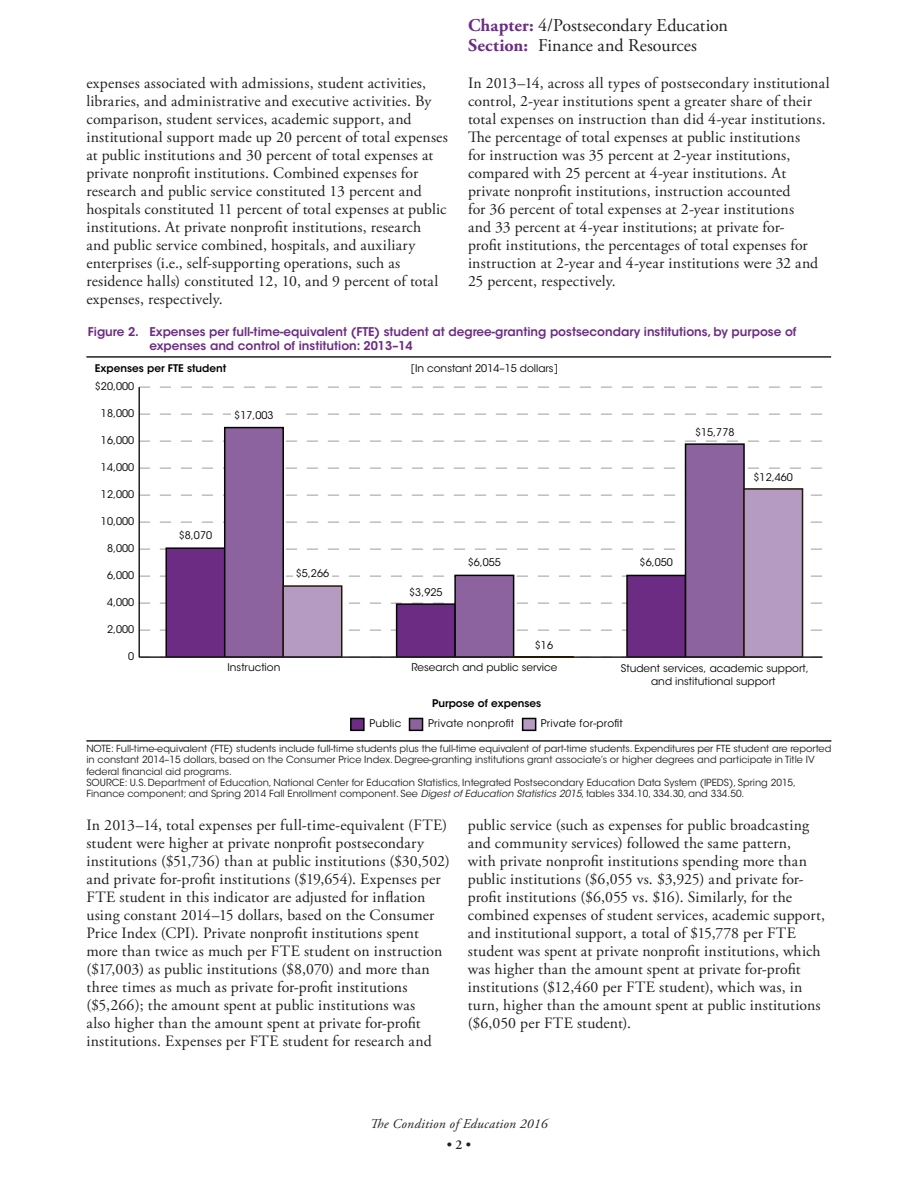
<style>
.page{position:relative;width:918px;height:1188px;background:#fff}
.page>*{position:absolute;margin:0;border:0;box-sizing:border-box;transform-origin:0 0}
.t1{font:18px/20.2px "Adobe Garamond Pro";color:#231f20}
.t2{font:15.75px/18px "Adobe Garamond Pro";letter-spacing:.01em;color:#231f20}
.t3{font:italic 13.5px "Adobe Garamond Pro";letter-spacing:.02em;color:#231f20}
.t4{font:600 13.5px "Adobe Garamond Pro";color:#231f20}
.t5{font:600 12px/14.4px "ITC Avant Garde Std";color:#6d2c84}
.t6{font:10.5px/12.6px "ITC Avant Garde Std";color:#040503;text-align:center}
.t7{font:600 10.5px "ITC Avant Garde Std";color:#040503}
.t8{font:10.5px "ITC Avant Garde Std";letter-spacing:.02em;color:#040503}
.t9{font:9.75px/11.2px "ITC Avant Garde Std";color:#231f20}
.s1{font-weight:700;color:#6d2c84}
.s2{font-style:italic}
</style>
<div class="page">
<hr style="left:86px;top:356px;width:745px;height:2px;background:#231f20">
<svg style="left:140px;top:387px;width:682px;height:1px"></svg>
<svg style="left:140px;top:414px;width:682px;height:1px"></svg>
<svg style="left:140px;top:441px;width:682px;height:1px"></svg>
<svg style="left:140px;top:468px;width:682px;height:1px"></svg>
<svg style="left:140px;top:495px;width:682px;height:1px"></svg>
<svg style="left:140px;top:522px;width:682px;height:1px"></svg>
<svg style="left:140px;top:549px;width:682px;height:1px"></svg>
<svg style="left:140px;top:576px;width:682px;height:1px"></svg>
<svg style="left:140px;top:603px;width:682px;height:1px"></svg>
<svg style="left:140px;top:630px;width:682px;height:1px"></svg>
<div style="left:165px;top:547px;width:60px;height:111px;background:#6d2c84;border:2px solid #040503"></div>
<div style="left:224px;top:427px;width:60px;height:231px;background:#8d639f;border:2px solid #040503"></div>
<div style="left:282px;top:585px;width:60px;height:73px;background:#b59ac2;border:2px solid #251a05"></div>
<div style="left:396px;top:603px;width:60px;height:55px;background:#6d2c84;border:2px solid #040503"></div>
<div style="left:454px;top:575px;width:60px;height:83px;background:#8d639f;border:2px solid #040503"></div>
<div style="left:626px;top:575px;width:60px;height:83px;background:#6d2c84;border:2px solid #040503"></div>
<div style="left:685px;top:443px;width:60px;height:215px;background:#8d639f;border:2px solid #040503"></div>
<div style="left:743px;top:488px;width:60px;height:170px;background:#b59ac2;border:2px solid #251a05"></div>
<hr style="left:138px;top:387px;width:2px;height:270px;background:#231f20">
<hr style="left:139px;top:656px;width:683px;height:2px;background:#231f20">
<div style="left:293px;top:567px;width:38px;height:15px;background:#fff"></div>
<div style="left:231px;top:407px;width:46px;height:14px;background:#fff"></div>
<div style="left:514px;top:656px;width:60px;height:2px;border:2px solid #251a05"></div>
<div style="left:351px;top:718px;width:13px;height:12px;background:#6d2c84"></div>
<div style="left:350px;top:718px;width:15px;height:13px;border:2px solid #040503"></div>
<div style="left:410px;top:718px;width:13px;height:12px;background:#8d639f"></div>
<div style="left:409px;top:718px;width:14px;height:13px;border:2px solid #040503"></div>
<div style="left:523px;top:718px;width:13px;height:12px;background:#b59ac2"></div>
<div style="left:522px;top:718px;width:14px;height:13px;border:2px solid #040503"></div>
<hr style="left:86px;top:740px;width:745px;height:2px;background:#231f20">
<p class="t1" style="left:468px;top:16px;width:261px"><span class="s1">Chapter:</span> 4/Postsecondary Education<br><span class="s1">Section:</span> Finance and Resources</p>
<p class="t2" style="left:86px;top:75px;width:363px">expenses associated with admissions, student activities, libraries, and administrative and executive activities. By comparison, student services, academic support, and institutional support made up 20 percent of total expenses at public institutions and 30 percent of total expenses at private nonprofit institutions. Combined expenses for research and public service constituted 13 percent and hospitals constituted 11 percent of total expenses at public institutions. At private nonprofit institutions, research and public service combined, hospitals, and auxiliary enterprises (i.e., self-supporting operations, such as residence halls) constituted 12, 10, and 9 percent of total expenses, respectively.</p>
<p class="t2" style="left:468px;top:75px;width:363px">In 2013–14, across all types of postsecondary institutional control, 2-year institutions spent a greater share of their total expenses on instruction than did 4-year institutions.<br>The percentage of total expenses at public institutions<br>for instruction was 35 percent at 2-year institutions, compared with 25 percent at 4-year institutions. At private nonprofit institutions, instruction accounted<br>for 36 percent of total expenses at 2-year institutions<br>and 33 percent at 4-year institutions; at private for-<br>profit institutions, the percentages of total expenses for instruction at 2-year and 4-year institutions were 32 and 25 percent, respectively.</p>
<p class="t5" style="left:149px;top:324px;width:649px;text-indent:-62px">Figure 2. Expenses per full-time-equivalent (FTE) student at degree-granting postsecondary institutions, by purpose of expenses and control of institution: 2013–14</p>
<p class="t7" style="left:95px;top:362px;width:133px">Expenses per FTE student</p>
<p class="t6" style="left:410px;top:362px;width:149px">[In constant 2014–15 dollars]</p>
<p class="t6" style="left:95px;top:380px;width:41px">$20,000</p>
<p class="t6" style="left:101px;top:407px;width:35px">18,000</p>
<p class="t6" style="left:101px;top:434px;width:35px">16,000</p>
<p class="t6" style="left:101px;top:461px;width:35px">14,000</p>
<p class="t6" style="left:101px;top:488px;width:35px">12,000</p>
<p class="t6" style="left:101px;top:515px;width:35px">10,000</p>
<p class="t6" style="left:107px;top:542px;width:29px">8,000</p>
<p class="t6" style="left:107px;top:569px;width:29px">6,000</p>
<p class="t6" style="left:107px;top:596px;width:29px">4,000</p>
<p class="t6" style="left:107px;top:623px;width:29px">2,000</p>
<p class="t6" style="left:128px;top:650px;width:8px">0</p>
<p class="t6" style="left:234px;top:409px;width:41px">$17,003</p>
<p class="t6" style="left:695px;top:426px;width:41px">$15,778</p>
<p class="t6" style="left:754px;top:471px;width:41px">$12,460</p>
<p class="t6" style="left:179px;top:529px;width:35px">$8,070</p>
<p class="t6" style="left:296px;top:567px;width:35px">$5,266</p>
<p class="t6" style="left:409px;top:586px;width:35px">$3,925</p>
<p class="t6" style="left:468px;top:556px;width:35px">$6,055</p>
<p class="t6" style="left:640px;top:556px;width:35px">$6,050</p>
<p class="t6" style="left:535px;top:639px;width:20px">$16</p>
<p class="t6" style="left:228px;top:661px;width:54px">Instruction</p>
<p class="t6" style="left:411px;top:661px;width:147px">Research and public service</p>
<p class="t6" style="left:621px;top:662px;width:189px">Student services, academic support, and institutional support</p>
<p class="t7" style="left:432px;top:696px;width:111px">Purpose of expenses</p>
<p class="t9" style="left:86px;top:743px;width:746px">NOTE: Full-time-equivalent (FTE) students include full-time students plus the full-time equivalent of part-time students. Expenditures per FTE student are reported in constant 2014–15 dollars, based on the Consumer Price Index. Degree-granting institutions grant associate’s or higher degrees and participate in Title IV federal financial aid programs.<br>SOURCE: U.S. Department of Education, National Center for Education Statistics, Integrated Postsecondary Education Data System (IPEDS), Spring 2015, Finance component; and Spring 2014 Fall Enrollment component. See <span class="s2">Digest of Education Statistics 2015</span>, tables 334.10, 334.30, and 334.50.</p>
<p class="t2" style="left:86px;top:817px;width:365px">In 2013–14, total expenses per full-time-equivalent (FTE) student were higher at private nonprofit postsecondary institutions ($51,736) than at public institutions ($30,502) and private for-profit institutions ($19,654). Expenses per FTE student in this indicator are adjusted for inflation using constant 2014–15 dollars, based on the Consumer Price Index (CPI). Private nonprofit institutions spent more than twice as much per FTE student on instruction ($17,003) as public institutions ($8,070) and more than three times as much as private for-profit institutions ($5,266); the amount spent at public institutions was<br>also higher than the amount spent at private for-profit institutions. Expenses per FTE student for research and</p>
<p class="t2" style="left:468px;top:817px;width:359px">public service (such as expenses for public broadcasting and community services) followed the same pattern,<br>with private nonprofit institutions spending more than public institutions ($6,055 vs. $3,925) and private for&shy;profit institutions ($6,055 vs. $16). Similarly, for the combined expenses of student services, academic support, and institutional support, a total of $15,778 per FTE student was spent at private nonprofit institutions, which was higher than the amount spent at private for-profit institutions ($12,460 per FTE student), which was, in turn, higher than the amount spent at public institutions ($6,050 per FTE student).</p>
<p class="t6" style="left:370px;top:718px;width:33px">Public</p>
<p class="t8" style="left:428px;top:717px;width:88px">Private nonprofit</p>
<p class="t8" style="left:541px;top:717px;width:84px">Private for-profit</p>
<p class="t3" style="left:370px;top:1115px;width:179px">The Condition of Education 2016</p>
<p class="t4" style="left:447px;top:1137px;width:26px">• 2 •</p>
</div>
